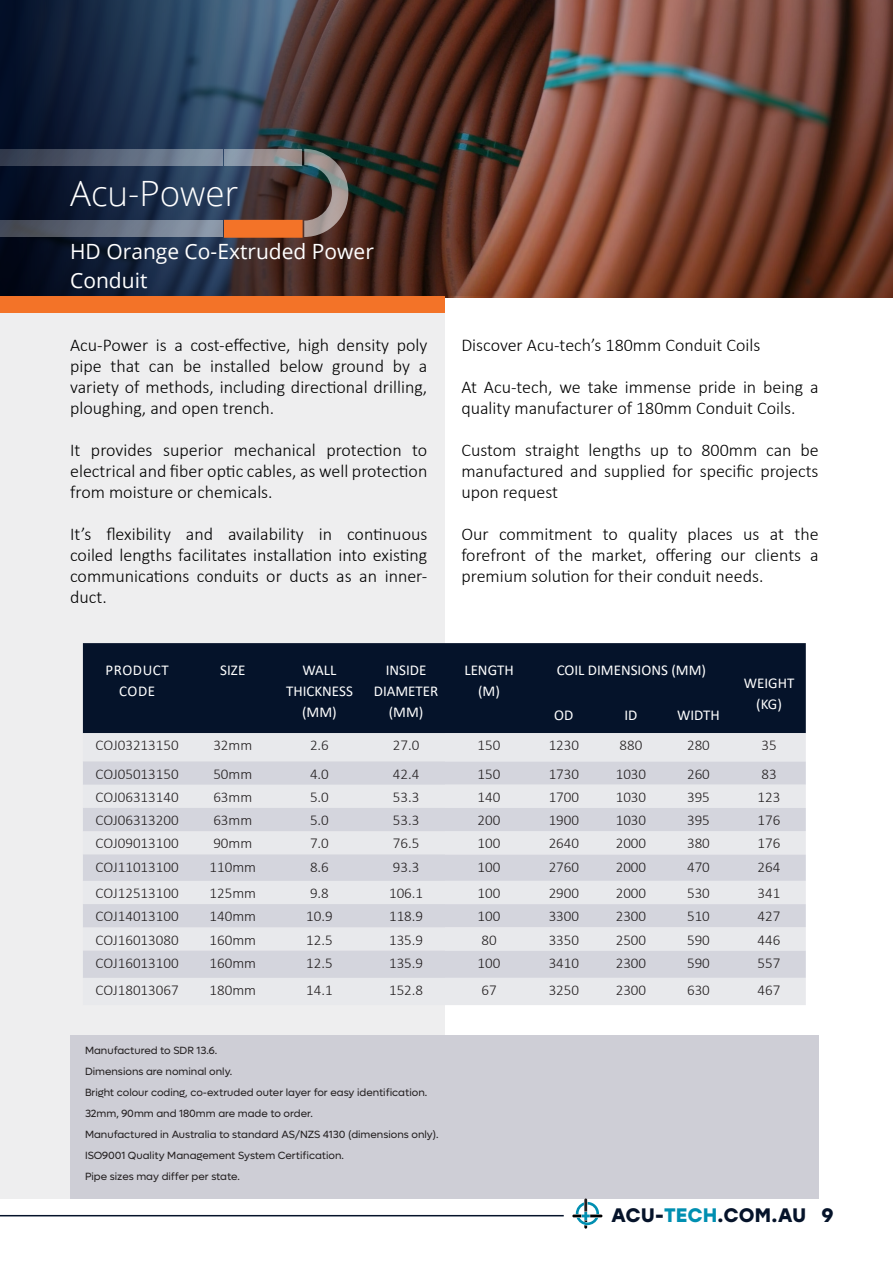
<style>
.page{position:relative;width:893px;height:1263px;background:#fff}
.page>*{position:absolute;margin:0;border:0;box-sizing:border-box;transform-origin:0 0}
.t1{font:300 34.95px "Open Sans";color:#fff}
.t2{font:21px/28.5px "Open Sans";color:#fff}
.t3{font:700 19.5px "Stolzl";color:#05132a}
.t4{font:300 18px/21px "Calibri";color:#000;text-align:justify}
.t5{font:300 15px "Calibri";color:#231f20}
.t6{font:15px/21px "Calibri";color:#fff;text-align:center}
.t7{font:15px/21px "Calibri";letter-spacing:.04em;color:#fff;text-align:center}
.t8{font:10.5px "Lufga";color:#231f20}
.s1{color:#008fb1}
</style>
<div class="page">
<div style="left:0;top:311px;width:445px;height:887px;background:#eeeeef"></div>
<div style="left:70px;top:1035px;width:749px;height:163px;background:#ceced6"></div>
<img style="left:445px;top:0;width:448px;height:297px">
<svg style="left:0;top:0;width:542px;height:296px;background:#372e35"></svg>
<svg style="left:304px;top:149px;width:44px;height:88px;background:#6b5f5b"></svg>
<svg style="left:225px;top:149px;width:77px;height:16px"></svg>
<div style="left:0;top:221px;width:222px;height:16px;background:linear-gradient(to right,#3f434e,#8e9bae)"></div>
<div style="left:0;top:149px;width:222px;height:16px;background:linear-gradient(to right,#2f3547,#8494a8)"></div>
<div style="left:224px;top:220px;width:79px;height:18px;background:#f37328;border:2px solid #f37328"></div>
<div style="left:0;top:296px;width:445px;height:17px;background:#f37328"></div>
<div style="left:83px;top:643px;width:723px;height:90px;background:#05132a"></div>
<svg style="left:83px;top:733px;width:723px;height:272px"></svg>
<svg style="left:83px;top:761px;width:723px;height:217px;fill:#d4d5dd"></svg>
<svg style="left:572px;top:1198px;width:30px;height:31px"></svg>
<hr style="left:0;top:1215px;width:564px;height:1px;background:#05132a">
<p class="t1" style="left:70px;top:170px;width:170px">Acu-Power</p>
<p class="t2" style="left:70px;top:237px;width:305px">HD Orange Co-Extruded Power<br>Conduit</p>
<p class="t4" style="left:70px;top:334px;width:359px">Acu-Power is a cost-effective, high density poly pipe that can be installed below ground by a variety of methods, including directional drilling, ploughing, and open trench.</p>
<p class="t4" style="left:70px;top:439px;width:359px">It provides superior mechanical protection to electrical and fiber optic cables, as well protection from moisture or chemicals.</p>
<p class="t4" style="left:70px;top:523px;width:359px">It’s flexibility and availability in continuous coiled lengths facilitates installation into existing communications conduits or ducts as an inner&shy;duct.</p>
<p class="t4" style="left:461px;top:334px;width:301px">Discover Acu-tech’s 180mm Conduit Coils</p>
<p class="t4" style="left:461px;top:376px;width:359px">At Acu-tech, we take immense pride in being a quality manufacturer of 180mm Conduit Coils.</p>
<p class="t4" style="left:461px;top:439px;width:359px">Custom straight lengths up to 800mm can be manufactured and supplied for specific projects upon request</p>
<p class="t4" style="left:461px;top:523px;width:359px">Our commitment to quality places us at the forefront of the market, offering our clients a premium solution for their conduit needs.</p>
<p class="t7" style="left:105px;top:659px;width:65px">PRODUCT<br>CODE</p>
<p class="t6" style="left:220px;top:659px;width:27px">SIZE</p>
<p class="t6" style="left:286px;top:659px;width:68px">WALL<br>THICKNESS (MM)</p>
<p class="t6" style="left:374px;top:659px;width:66px">INSIDE<br>DIAMETER (MM)</p>
<p class="t6" style="left:464px;top:659px;width:51px">LENGTH (M)</p>
<p class="t6" style="left:557px;top:659px;width:151px">COIL DIMENSIONS (MM)</p>
<p class="t6" style="left:554px;top:704px;width:21px">OD</p>
<p class="t6" style="left:624px;top:704px;width:15px">ID</p>
<p class="t6" style="left:677px;top:704px;width:44px">WIDTH</p>
<p class="t6" style="left:744px;top:672px;width:52px">WEIGHT (KG)</p>
<p class="t5" style="left:96px;top:736px;width:85px">COJ03213150</p>
<p class="t5" style="left:213px;top:736px;width:40px">32mm</p>
<p class="t5" style="left:310px;top:736px;width:20px">2.6</p>
<p class="t5" style="left:393px;top:736px;width:28px">27.0</p>
<p class="t5" style="left:478px;top:736px;width:24px">150</p>
<p class="t5" style="left:549px;top:736px;width:32px">1230</p>
<p class="t5" style="left:620px;top:736px;width:24px">880</p>
<p class="t5" style="left:687px;top:736px;width:24px">280</p>
<p class="t5" style="left:761px;top:736px;width:17px">35</p>
<p class="t5" style="left:96px;top:764px;width:85px">COJ05013150</p>
<p class="t5" style="left:213px;top:764px;width:40px">50mm</p>
<p class="t5" style="left:310px;top:764px;width:20px">4.0</p>
<p class="t5" style="left:393px;top:764px;width:28px">42.4</p>
<p class="t5" style="left:478px;top:764px;width:24px">150</p>
<p class="t5" style="left:549px;top:764px;width:32px">1730</p>
<p class="t5" style="left:616px;top:764px;width:32px">1030</p>
<p class="t5" style="left:687px;top:764px;width:24px">260</p>
<p class="t5" style="left:761px;top:764px;width:17px">83</p>
<p class="t5" style="left:96px;top:788px;width:85px">COJ06313140</p>
<p class="t5" style="left:213px;top:788px;width:40px">63mm</p>
<p class="t5" style="left:310px;top:788px;width:20px">5.0</p>
<p class="t5" style="left:393px;top:788px;width:28px">53.3</p>
<p class="t5" style="left:478px;top:788px;width:24px">140</p>
<p class="t5" style="left:549px;top:788px;width:32px">1700</p>
<p class="t5" style="left:616px;top:788px;width:32px">1030</p>
<p class="t5" style="left:687px;top:788px;width:24px">395</p>
<p class="t5" style="left:758px;top:788px;width:24px">123</p>
<p class="t5" style="left:96px;top:811px;width:85px">COJ06313200</p>
<p class="t5" style="left:213px;top:811px;width:40px">63mm</p>
<p class="t5" style="left:310px;top:811px;width:20px">5.0</p>
<p class="t5" style="left:393px;top:811px;width:28px">53.3</p>
<p class="t5" style="left:478px;top:811px;width:24px">200</p>
<p class="t5" style="left:549px;top:811px;width:32px">1900</p>
<p class="t5" style="left:616px;top:811px;width:32px">1030</p>
<p class="t5" style="left:687px;top:811px;width:24px">395</p>
<p class="t5" style="left:758px;top:811px;width:24px">176</p>
<p class="t5" style="left:96px;top:834px;width:85px">COJ09013100</p>
<p class="t5" style="left:213px;top:834px;width:40px">90mm</p>
<p class="t5" style="left:310px;top:834px;width:20px">7.0</p>
<p class="t5" style="left:393px;top:834px;width:28px">76.5</p>
<p class="t5" style="left:478px;top:834px;width:24px">100</p>
<p class="t5" style="left:549px;top:834px;width:32px">2640</p>
<p class="t5" style="left:616px;top:834px;width:32px">2000</p>
<p class="t5" style="left:687px;top:834px;width:24px">380</p>
<p class="t5" style="left:758px;top:834px;width:24px">176</p>
<p class="t5" style="left:96px;top:857px;width:85px">COJ11013100</p>
<p class="t5" style="left:210px;top:857px;width:48px">110mm</p>
<p class="t5" style="left:310px;top:857px;width:20px">8.6</p>
<p class="t5" style="left:393px;top:857px;width:28px">93.3</p>
<p class="t5" style="left:478px;top:857px;width:24px">100</p>
<p class="t5" style="left:549px;top:857px;width:32px">2760</p>
<p class="t5" style="left:616px;top:857px;width:32px">2000</p>
<p class="t5" style="left:687px;top:857px;width:24px">470</p>
<p class="t5" style="left:758px;top:857px;width:24px">264</p>
<p class="t5" style="left:96px;top:884px;width:85px">COJ12513100</p>
<p class="t5" style="left:210px;top:884px;width:48px">125mm</p>
<p class="t5" style="left:310px;top:884px;width:20px">9.8</p>
<p class="t5" style="left:389px;top:884px;width:36px">106.1</p>
<p class="t5" style="left:478px;top:884px;width:24px">100</p>
<p class="t5" style="left:549px;top:884px;width:32px">2900</p>
<p class="t5" style="left:616px;top:884px;width:32px">2000</p>
<p class="t5" style="left:687px;top:884px;width:24px">530</p>
<p class="t5" style="left:758px;top:884px;width:24px">341</p>
<p class="t5" style="left:96px;top:907px;width:85px">COJ14013100</p>
<p class="t5" style="left:210px;top:907px;width:48px">140mm</p>
<p class="t5" style="left:306px;top:907px;width:28px">10.9</p>
<p class="t5" style="left:389px;top:907px;width:36px">118.9</p>
<p class="t5" style="left:478px;top:907px;width:24px">100</p>
<p class="t5" style="left:549px;top:907px;width:32px">3300</p>
<p class="t5" style="left:616px;top:907px;width:32px">2300</p>
<p class="t5" style="left:687px;top:907px;width:24px">510</p>
<p class="t5" style="left:758px;top:907px;width:24px">427</p>
<p class="t5" style="left:96px;top:930px;width:85px">COJ16013080</p>
<p class="t5" style="left:210px;top:930px;width:48px">160mm</p>
<p class="t5" style="left:306px;top:930px;width:28px">12.5</p>
<p class="t5" style="left:389px;top:930px;width:36px">135.9</p>
<p class="t5" style="left:481px;top:930px;width:17px">80</p>
<p class="t5" style="left:549px;top:930px;width:32px">3350</p>
<p class="t5" style="left:616px;top:930px;width:32px">2500</p>
<p class="t5" style="left:687px;top:930px;width:24px">590</p>
<p class="t5" style="left:758px;top:930px;width:24px">446</p>
<p class="t5" style="left:96px;top:953px;width:85px">COJ16013100</p>
<p class="t5" style="left:210px;top:953px;width:48px">160mm</p>
<p class="t5" style="left:306px;top:953px;width:28px">12.5</p>
<p class="t5" style="left:389px;top:953px;width:36px">135.9</p>
<p class="t5" style="left:478px;top:953px;width:24px">100</p>
<p class="t5" style="left:549px;top:953px;width:32px">3410</p>
<p class="t5" style="left:616px;top:953px;width:32px">2300</p>
<p class="t5" style="left:687px;top:953px;width:24px">590</p>
<p class="t5" style="left:758px;top:953px;width:24px">557</p>
<p class="t5" style="left:96px;top:981px;width:85px">COJ18013067</p>
<p class="t5" style="left:210px;top:981px;width:48px">180mm</p>
<p class="t5" style="left:306px;top:981px;width:28px">14.1</p>
<p class="t5" style="left:389px;top:981px;width:36px">152.8</p>
<p class="t5" style="left:481px;top:981px;width:17px">67</p>
<p class="t5" style="left:549px;top:981px;width:32px">3250</p>
<p class="t5" style="left:616px;top:981px;width:32px">2300</p>
<p class="t5" style="left:687px;top:981px;width:24px">630</p>
<p class="t5" style="left:758px;top:981px;width:24px">467</p>
<p class="t8" style="left:85px;top:1044px;width:134px">Manufactured to SDR 13.6.</p>
<p class="t8" style="left:85px;top:1065px;width:149px">Dimensions are nominal only.</p>
<p class="t8" style="left:85px;top:1086px;width:344px">Bright colour coding, co-extruded outer layer for easy identification.</p>
<p class="t8" style="left:85px;top:1107px;width:230px">32mm, 90mm and 180mm are made to order.</p>
<p class="t8" style="left:85px;top:1128px;width:355px">Manufactured in Australia to standard AS/NZS 4130 (dimensions only).</p>
<p class="t8" style="left:85px;top:1149px;width:261px">ISO9001 Quality Management System Certification.</p>
<p class="t8" style="left:85px;top:1171px;width:156px">Pipe sizes may differ per state.</p>
<p class="t3" style="left:611px;top:1201px;width:197px">ACU-<span class="s1">TECH</span>.COM.AU</p>
<p class="t3" style="left:821px;top:1201px;width:14px">9</p>
</div>
